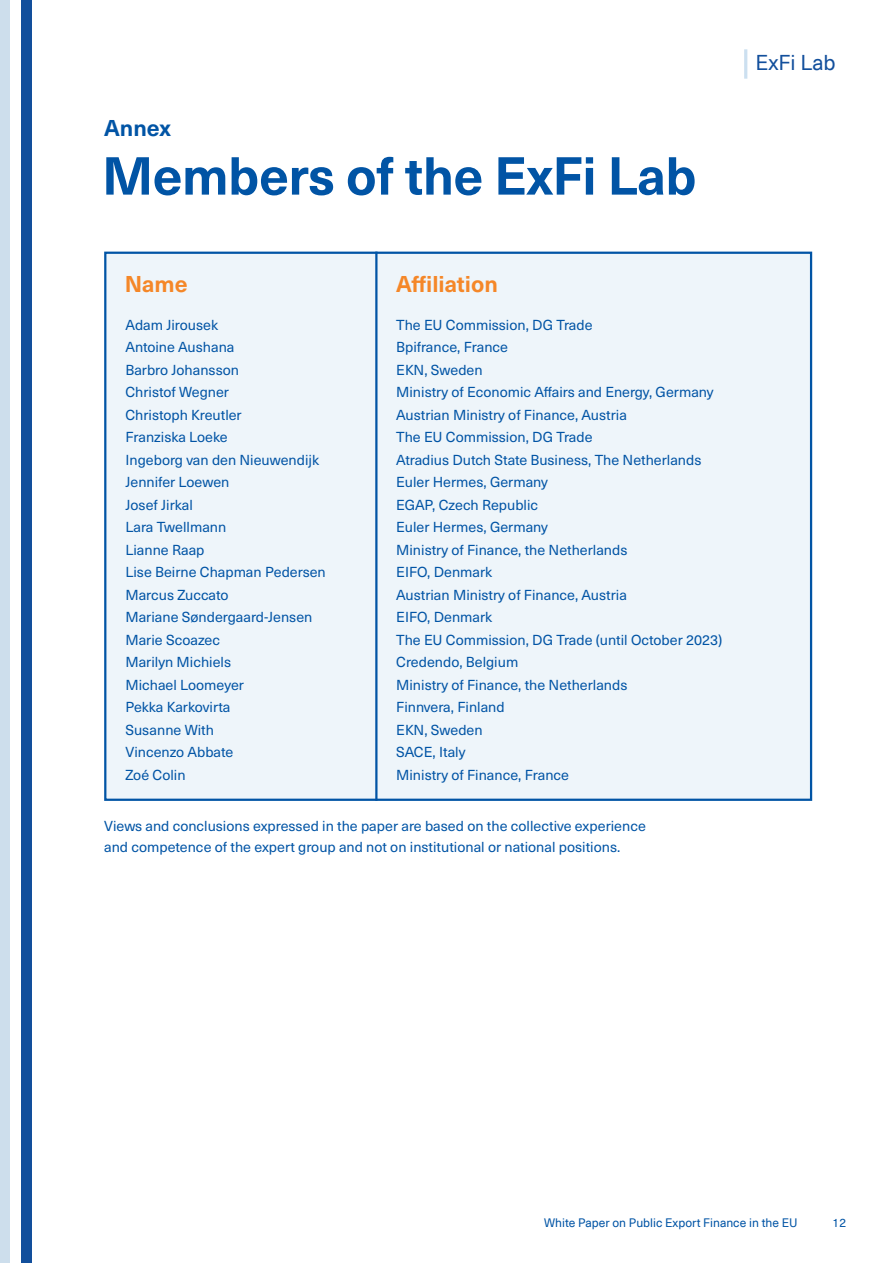
<style>
.page{position:relative;width:893px;height:1263px;background:#fff}
.page>*{position:absolute;margin:0;border:0;box-sizing:border-box;transform-origin:0 0}
.t1{font:700 52.5px "Neue Haas Unica W1 G";letter-spacing:-.01em;color:#0154a5}
.t2{font:700 22.5px "Neue Haas Unica W1 G";color:#f58728}
.t3{font:700 22.5px "Neue Haas Unica W1 G";color:#0154a5}
.t4{font:21px "Neue Haas Unica Pro";color:#124f9c}
.t5{font:14.25px/21px "Neue Haas Unica W1 G";color:#0154a5}
.t6{font:12px "Neue Haas Unica Pro";color:#0154a5}
</style>
<div class="page">
<div style="left:0;top:0;width:11px;height:1263px;background:#cddeec"></div>
<div style="left:21px;top:0;width:11px;height:1263px;background:#124f9c"></div>
<hr style="left:744px;top:49px;width:3px;height:30px;background:#cce0f0">
<div style="left:104px;top:252px;width:708px;height:549px;background:#eef5fa;border:2px solid #0154a5"></div>
<hr style="left:375px;top:252px;width:2px;height:549px;background:#0154a5">
<p class="t3" style="left:104px;top:111px;width:68px">Annex</p>
<p class="t1" style="left:102px;top:136px;width:596px">Members of the ExFi Lab</p>
<p class="t2" style="left:125px;top:267px;width:64px">Name</p>
<p class="t2" style="left:396px;top:267px;width:103px">Affiliation</p>
<p class="t5" style="left:125px;top:313px;width:94px">Adam Jirousek</p>
<p class="t5" style="left:125px;top:336px;width:111px">Antoine Aushana</p>
<p class="t5" style="left:125px;top:358px;width:115px">Barbro Johansson</p>
<p class="t5" style="left:125px;top:381px;width:105px">Christof Wegner</p>
<p class="t5" style="left:125px;top:403px;width:118px">Christoph Kreutler</p>
<p class="t5" style="left:125px;top:426px;width:104px">Franziska Loeke</p>
<p class="t5" style="left:125px;top:448px;width:195px">Ingeborg van den Nieuwendijk</p>
<p class="t5" style="left:125px;top:471px;width:105px">Jennifer Loewen</p>
<p class="t5" style="left:125px;top:493px;width:69px">Josef Jirkal</p>
<p class="t5" style="left:125px;top:516px;width:102px">Lara Twellmann</p>
<p class="t5" style="left:125px;top:538px;width:81px">Lianne Raap</p>
<p class="t5" style="left:125px;top:561px;width:202px">Lise Beirne Chapman Pedersen</p>
<p class="t5" style="left:125px;top:583px;width:105px">Marcus Zuccato</p>
<p class="t5" style="left:125px;top:606px;width:188px">Mariane Søndergaard-Jensen</p>
<p class="t5" style="left:125px;top:628px;width:96px">Marie Scoazec</p>
<p class="t5" style="left:125px;top:651px;width:107px">Marilyn Michiels</p>
<p class="t5" style="left:125px;top:673px;width:120px">Michael Loomeyer</p>
<p class="t5" style="left:125px;top:696px;width:107px">Pekka Karkovirta</p>
<p class="t5" style="left:125px;top:718px;width:90px">Susanne With</p>
<p class="t5" style="left:125px;top:741px;width:109px">Vincenzo Abbate</p>
<p class="t5" style="left:125px;top:763px;width:62px">Zoé Colin</p>
<p class="t5" style="left:396px;top:313px;width:198px">The EU Commission, DG Trade</p>
<p class="t5" style="left:396px;top:336px;width:113px">Bpifrance, France</p>
<p class="t5" style="left:396px;top:358px;width:88px">EKN, Sweden</p>
<p class="t5" style="left:396px;top:381px;width:319px">Ministry of Economic Affairs and Energy, Germany</p>
<p class="t5" style="left:396px;top:403px;width:232px">Austrian Ministry of Finance, Austria</p>
<p class="t5" style="left:396px;top:426px;width:198px">The EU Commission, DG Trade</p>
<p class="t5" style="left:396px;top:448px;width:307px">Atradius Dutch State Business, The Netherlands</p>
<p class="t5" style="left:396px;top:471px;width:153px">Euler Hermes, Germany</p>
<p class="t5" style="left:396px;top:493px;width:143px">EGAP, Czech Republic</p>
<p class="t5" style="left:396px;top:516px;width:153px">Euler Hermes, Germany</p>
<p class="t5" style="left:396px;top:538px;width:233px">Ministry of Finance, the Netherlands</p>
<p class="t5" style="left:396px;top:561px;width:98px">EIFO, Denmark</p>
<p class="t5" style="left:396px;top:583px;width:232px">Austrian Ministry of Finance, Austria</p>
<p class="t5" style="left:396px;top:606px;width:98px">EIFO, Denmark</p>
<p class="t5" style="left:396px;top:628px;width:328px">The EU Commission, DG Trade (until October 2023)</p>
<p class="t5" style="left:396px;top:651px;width:124px">Credendo, Belgium</p>
<p class="t5" style="left:396px;top:673px;width:233px">Ministry of Finance, the Netherlands</p>
<p class="t5" style="left:396px;top:696px;width:110px">Finnvera, Finland</p>
<p class="t5" style="left:396px;top:718px;width:88px">EKN, Sweden</p>
<p class="t5" style="left:396px;top:741px;width:71px">SACE, Italy</p>
<p class="t5" style="left:396px;top:763px;width:174px">Ministry of Finance, France</p>
<p class="t5" style="left:104px;top:815px;width:543px">Views and conclusions expressed in the paper are based on the collective experience and competence of the expert group and not on institutional or national positions.</p>
<p class="t4" style="left:755px;top:50px;width:82px">ExFi Lab</p>
<p class="t6" style="left:544px;top:1215px;width:255px">White Paper on Public Export Finance in the EU</p>
<p class="t6" style="left:833px;top:1215px;width:15px">12</p>
</div>
